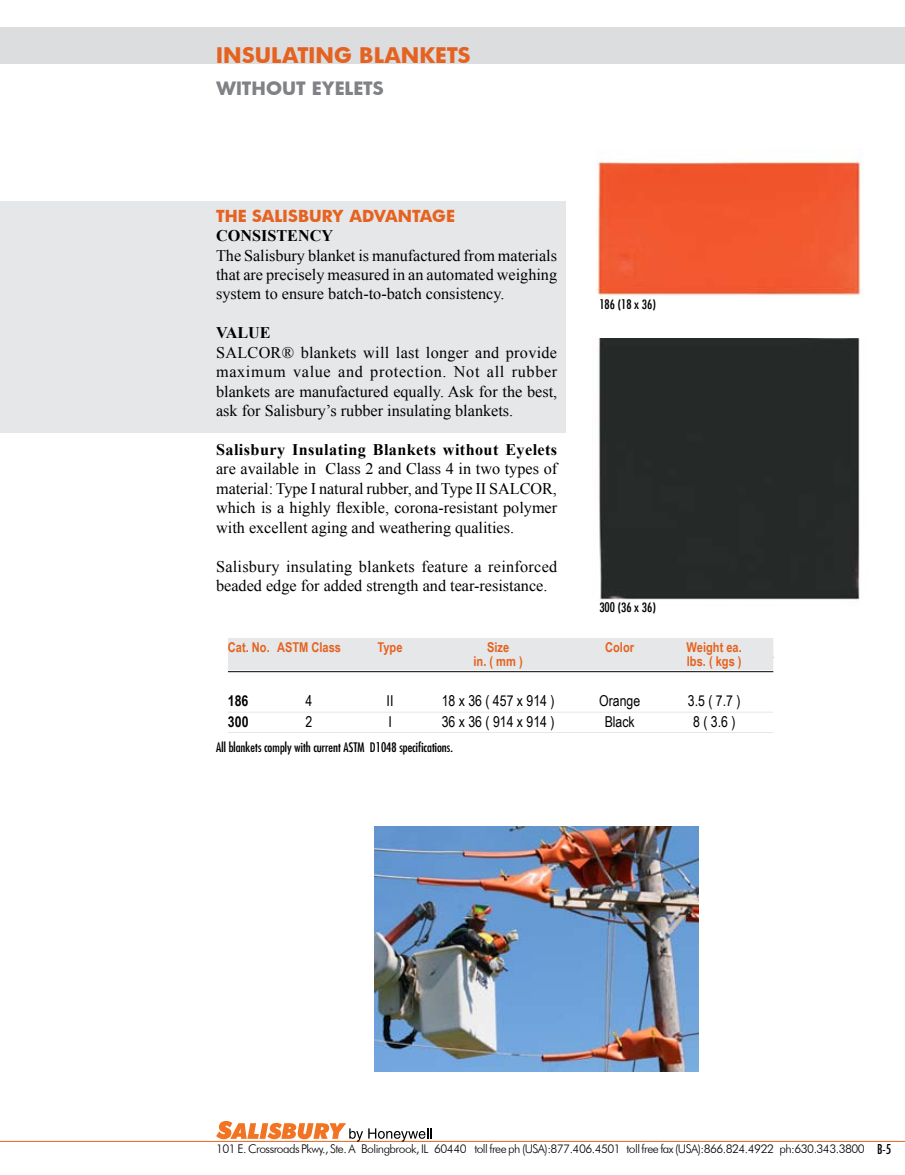
<style>
.page{position:relative;width:905px;height:1175px;background:#fff}
.page>*{position:absolute;margin:0;border:0;box-sizing:border-box;transform-origin:0 0}
.t1{font:700 21px "Futura";color:#e56220}
.t2{font:700 18px "Futura";color:#808285}
.t3{font:16.2px/19.5px "Times New Roman";color:#000;text-align:justify}
.t4{font:700 16.2px "Times New Roman";letter-spacing:.025em;color:#000}
.t5{font:700 16.2px "Futura";color:#e56220}
.t6{font:700 16.2px "Times New Roman";color:#000}
.t7{font:15px "Arial Narrow";color:#000}
.t8{font:700 15px "Arial Narrow";color:#000}
.t9{font:700 13.5px "Arial Narrow";color:#e56220}
.t10{font:condensed 12.75px "Futura";color:#000}
.t11{font:300 12px "Futura BT";letter-spacing:-.045em;color:#000}
.s1{font-family:"Futura";font-weight:400;font-stretch:condensed;font-size:13.2px}
</style>
<div class="page">
<hr style="left:0;top:1141px;width:904px;height:1px;background:#e56220">
<svg style="left:216px;top:1121px;width:215px;height:20px"></svg>
<div style="left:0;top:27px;width:904px;height:36px;background:#dcddde"></div>
<div style="left:0;top:201px;width:565px;height:231px;background:#e6e7e8"></div>
<div style="left:228px;top:638px;width:545px;height:18px;background:#e6e7e8"></div>
<div style="left:228px;top:652px;width:545px;height:18px;background:#e6e7e8"></div>
<hr style="left:228px;top:671px;width:545px;height:1px;background:#000">
<hr style="left:228px;top:712px;width:545px;height:1px;background:#e6e7e8">
<hr style="left:228px;top:732px;width:545px;height:1px;background:#e6e7e8">
<img style="left:375px;top:826px;width:323px;height:245px">
<img style="left:596px;top:157px;width:267px;height:141px">
<div style="left:598px;top:338px;width:262px;height:262px;background:#252928"></div>
<p class="t1" style="left:216px;top:41px;width:256px">INSULATING BLANKETS</p>
<p class="t2" style="left:216px;top:75px;width:51px">WITHOU</p>
<p class="t2" style="left:296px;top:75px;width:89px">T EYELETS</p>
<p class="t5" style="left:216px;top:204px;width:48px">THE SAL</p>
<p class="t5" style="left:282px;top:204px;width:116px">ISBURY ADVANTA</p>
<p class="t5" style="left:432px;top:204px;width:22px">GE</p>
<p class="t6" style="left:216px;top:224px;width:119px">CONSISTENCY</p>
<p class="t3" style="left:216px;top:245px;width:342px">The Salisbury blanket is manufactured from materials that are precisely measured in an automated weighing system to ensure batch-to-batch consistency.</p>
<p class="t4" style="left:216px;top:322px;width:56px">VALUE</p>
<p class="t3" style="left:216px;top:342px;width:343px">SALCOR® blankets will last longer and provide maximum value and protection. Not all rubber blankets are manufactured equally. Ask for the best, ask for Salisbury’s rubber insulating blankets.</p>
<p class="t4" style="left:216px;top:438px;width:342px">Salisbury Insulating Blankets without Eyelets</p>
<p class="t3" style="left:216px;top:459px;width:342px">are available in Class 2 and Class 4 in two types of material: Type I natural rubber, and Type II SALCOR, which is a highly flexible, corona-resistant polymer with excellent aging and weathering qualities.</p>
<p class="t3" style="left:216px;top:556px;width:342px">Salisbury insulating blankets feature a reinforced beaded edge for added strength and tear-resistance.</p>
<p class="t10" style="left:599px;top:296px;width:58px">186 (18 x 36)</p>
<p class="t10" style="left:599px;top:599px;width:58px">300 (36 x 36)</p>
<p class="t9" style="left:228px;top:636px;width:114px">Cat. No. ASTM Class</p>
<p class="t9" style="left:377px;top:636px;width:27px">Type</p>
<p class="t9" style="left:487px;top:636px;width:24px">Size</p>
<p class="t9" style="left:605px;top:636px;width:30px">Color</p>
<p class="t9" style="left:686px;top:636px;width:57px">Weight ea.</p>
<p class="t9" style="left:473px;top:651px;width:51px">in. ( mm )</p>
<p class="t9" style="left:686px;top:651px;width:56px">lbs. ( kgs )</p>
<p class="t8" style="left:228px;top:689px;width:22px">186</p>
<p class="t7" style="left:305px;top:690px;width:8px">4</p>
<p class="t7" style="left:386px;top:690px;width:8px">II</p>
<p class="t7" style="left:441px;top:690px;width:114px">18 x 36 ( 457 x 914 )</p>
<p class="t7" style="left:599px;top:690px;width:43px">Orange</p>
<p class="t7" style="left:688px;top:690px;width:54px">3.5 ( 7.7 )</p>
<p class="t8" style="left:228px;top:710px;width:22px">300</p>
<p class="t7" style="left:305px;top:710px;width:8px">2</p>
<p class="t7" style="left:388px;top:710px;width:5px">I</p>
<p class="t7" style="left:441px;top:710px;width:114px">36 x 36 ( 914 x 914 )</p>
<p class="t7" style="left:604px;top:710px;width:32px">Black</p>
<p class="t7" style="left:693px;top:710px;width:44px">8 ( 3.6 )</p>
<p class="t10" style="left:216px;top:739px;width:238px">All blankets comply with current ASTM D1048 specifications.</p>
<p class="t11" style="left:216px;top:1141px;width:676px">101 E. Crossroads Pkwy., Ste. A Bolingbrook, IL 60440 toll free ph (USA):877.406.4501 toll free fax (USA):866.824.4922 ph:630.343.3800 <span class="s1">B-5</span></p>
</div>
